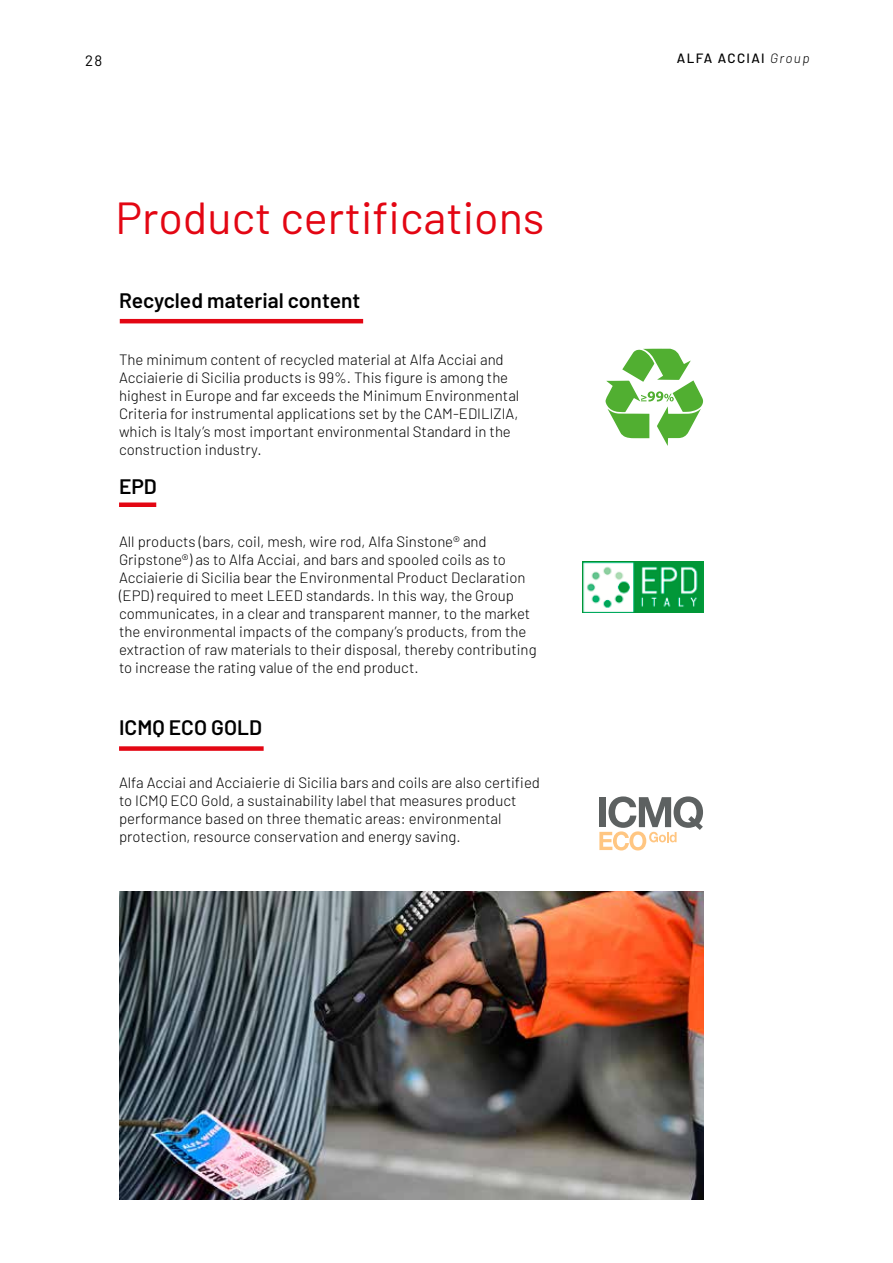
<style>
.page{position:relative;width:893px;height:1263px;background:#fff}
.page>*{position:absolute;margin:0;border:0;box-sizing:border-box;transform-origin:0 0}
.t1{font:45px "Barlow";color:#e30613}
.t2{font:600 21px "Barlow";color:#000}
.t3{font:300 15px/18px "Barlow";color:#000}
.t4{font:15px "Barlow";color:#000}
.t5{font:500 13.5px "Barlow";letter-spacing:.1em;color:#000}
.s1{font-weight:300;font-style:italic}
</style>
<div class="page">
<hr style="left:120px;top:319px;width:243px;height:4px;background:#e30613">
<div style="left:119px;top:502px;width:37px;height:5px;background:#e30613"></div>
<div style="left:119px;top:746px;width:145px;height:5px;background:#e30613"></div>
<img style="left:582px;top:561px;width:121px;height:52px">
<svg style="left:599px;top:796px;width:104px;height:54px"></svg>
<img style="left:119px;top:892px;width:584px;height:307px">
<svg style="left:606px;top:349px;width:97px;height:97px"></svg>
<p class="t4" style="left:85px;top:55px;width:19px">28</p>
<p class="t5" style="left:677px;top:51px;width:134px">ALFA ACCIAI <span class="s1">Group</span></p>
<h1 class="t1" style="left:116px;top:199px;width:430px">Product certifications</h1>
<h2 class="t2" style="left:119px;top:292px;width:243px">Recycled material content</h2>
<p class="t3" style="left:119px;top:351px;width:402px">The minimum content of recycled material at Alfa Acciai and Acciaierie di Sicilia products is 99%. This figure is among the highest in Europe and far exceeds the Minimum Environmental Criteria for instrumental applications set by the CAM-EDILIZIA, which is Italy’s most important environmental Standard in the construction industry.</p>
<h2 class="t2" style="left:119px;top:478px;width:39px">EPD</h2>
<p class="t3" style="left:119px;top:534px;width:419px">All products (bars, coil, mesh, wire rod, Alfa Sinstone® and Gripstone®) as to Alfa Acciai, and bars and spooled coils as to Acciaierie di Sicilia bear the Environmental Product Declaration (EPD) required to meet LEED standards. In this way, the Group communicates, in a clear and transparent manner, to the market the environmental impacts of the company’s products, from the extraction of raw materials to their disposal, thereby contributing to increase the rating value of the end product.</p>
<h2 class="t2" style="left:119px;top:719px;width:145px">ICMQ ECO GOLD</h2>
<p class="t3" style="left:119px;top:775px;width:423px">Alfa Acciai and Acciaierie di Sicilia bars and coils are also certified to ICMQ ECO Gold, a sustainability label that measures product performance based on three thematic areas: environmental protection, resource conservation and energy saving.</p>
</div>
